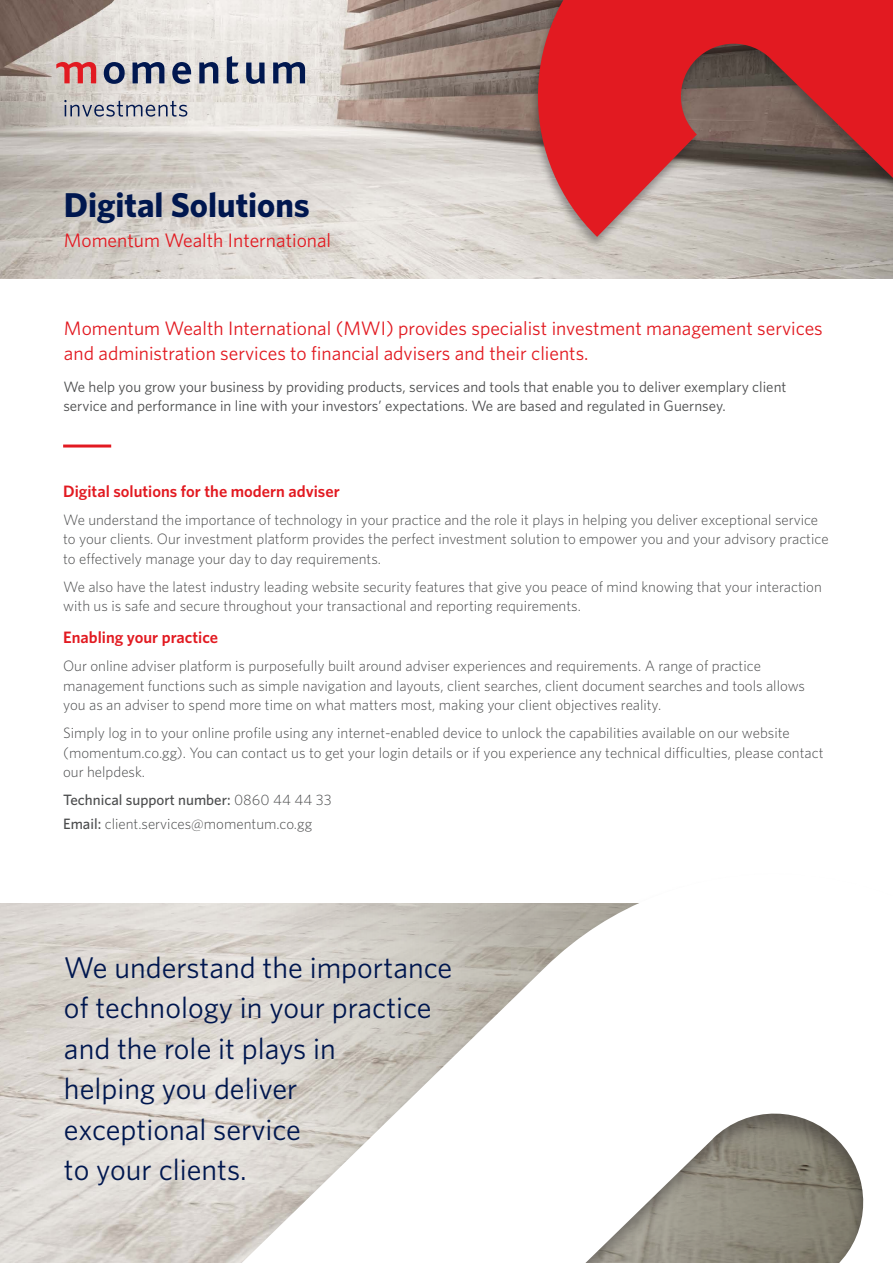
<style>
.page{position:relative;width:893px;height:1263px;background:#fff}
.page>*{position:absolute;margin:0;border:0;box-sizing:border-box;transform-origin:0 0}
.t1{font:700 34.5px "Whitney";color:#00174f}
.t2{font:30px/40.5px "Whitney";color:#00174f}
.t3{font:19.5px/25.2px "Whitney";color:#e21a21}
.t4{font:600 16.5px "Whitney";color:#e21a21}
.t5{font:300 15px/19.5px "Whitney";color:#4b4c4d}
.t6{font:15px/19.5px "Whitney";color:#4b4c4d}
.s1{font-weight:500}
</style>
<div class="page">
<img style="left:0;top:0;width:518px;height:279px">
<hr style="left:63px;top:444px;width:48px;height:3px;background:#e21a21">
<svg style="left:104px;top:56px;width:201px;height:28px;background:#9398a9"></svg>
<svg style="left:56px;top:62px;width:40px;height:21px"></svg>
<svg style="left:64px;top:100px;width:123px;height:17px;background:#abacb5"></svg>
<svg style="left:518px;top:0;width:375px;height:279px;background:#be6160"></svg>
<svg style="left:0;top:903px;width:864px;height:360px"></svg>
<h1 class="t1" style="left:64px;top:184px;width:248px">Digital Solutions</h1>
<h3 class="t3" style="left:64px;top:227px;width:269px">Momentum Wealth International</h3>
<h3 class="t3" style="left:64px;top:315px;width:760px">Momentum Wealth International (MWI) provides specialist investment management services and administration services to financial advisers and their clients.</h3>
<p class="t6" style="left:63px;top:377px;width:725px">We help you grow your business by providing products, services and tools that enable you to deliver exemplary client service and performance in line with your investors’ expectations. We are based and regulated in Guernsey.</p>
<p class="t4" style="left:63px;top:480px;width:278px">Digital solutions for the modern adviser</p>
<p class="t5" style="left:63px;top:509px;width:767px">We understand the importance of technology in your practice and the role it plays in helping you deliver exceptional service to your clients. Our investment platform provides the perfect investment solution to empower you and your advisory practice to effectively manage your day to day requirements.</p>
<p class="t5" style="left:63px;top:576px;width:760px">We also have the latest industry leading website security features that give you peace of mind knowing that your interaction with us is safe and secure throughout your transactional and reporting requirements.</p>
<p class="t4" style="left:63px;top:626px;width:156px">Enabling your practice</p>
<p class="t5" style="left:63px;top:656px;width:743px">Our online adviser platform is purposefully built around adviser experiences and requirements. A range of practice management functions such as simple navigation and layouts, client searches, client document searches and tools allows you as an adviser to spend more time on what matters most, making your client objectives reality.</p>
<p class="t5" style="left:63px;top:723px;width:762px">Simply log in to your online profile using any internet-enabled device to unlock the capabilities available on our website (momentum.co.gg). You can contact us to get your login details or if you experience any technical difficulties, please contact our helpdesk.</p>
<p class="t5" style="left:63px;top:788px;width:270px;line-height:23.7px"><span class="s1">Technical support number:</span> 0860 44 44 33<br><span class="s1">Email:</span> client.services@momentum.co.gg</p>
<h2 class="t2" style="left:64px;top:947px;width:390px">We understand the importance of technology in your practice and the role it plays in<br>helping you deliver<br>exceptional service<br>to your clients.</h2>
</div>
